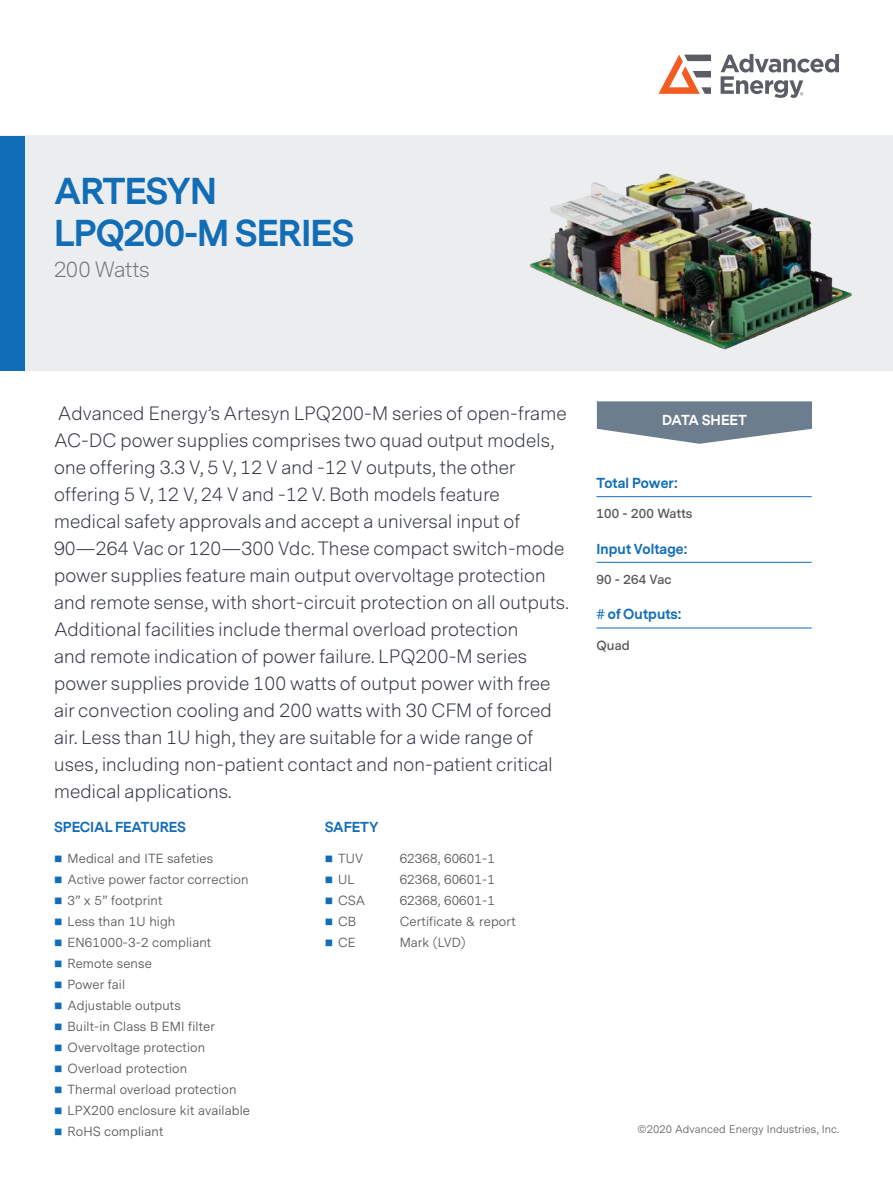
<style>
.page{position:relative;width:893px;height:1188px;background:#fff}
.page>*{position:absolute;margin:0;border:0;box-sizing:border-box;transform-origin:0 0}
.t1{font:700 34.95px/41.8px "Messina Sans";letter-spacing:-.025em;color:#126db7}
.t2{font:300 20.55px "Messina Sans";letter-spacing:-.015em;color:#75767f}
.t3{font:300 18px/27px "Messina Sans";letter-spacing:.01em;color:#323640}
.t4{font:700 13.5px "Messina Sans";color:#126db7}
.t5{font:700 13.5px "Messina Sans";color:#fff}
.t6{font:13.2px "Messina Sans";letter-spacing:.01em;color:#57585a}
.t7{font:600 13.2px "Messina Sans";letter-spacing:.01em;color:#57585a}
.t8{font:11.1px "Messina Sans";letter-spacing:.01em;color:#636366}
.s1{color:#126db7}
</style>
<div class="page">
<div style="left:0;top:136px;width:893px;height:235px;background:#ebedef"></div>
<div style="left:0;top:136px;width:24px;height:235px;background:#126db7"></div>
<svg style="left:597px;top:401px;width:215px;height:43px"></svg>
<hr style="left:596px;top:496px;width:216px;height:1px;background:#126db7">
<hr style="left:596px;top:562px;width:216px;height:1px;background:#126db7">
<hr style="left:596px;top:628px;width:216px;height:1px;background:#126db7">
<svg style="left:658px;top:55px;width:53px;height:39px"></svg>
<svg style="left:721px;top:54px;width:118px;height:44px"></svg>
<img style="left:529px;top:173px;width:323px;height:177px">
<h1 class="t1" style="left:54px;top:171px;width:302px">ARTESYN<br>LPQ200-M SERIES</h1>
<p class="t2" style="left:54px;top:256px;width:97px">200 Watts</p>
<p class="t3" style="left:54px;top:400px;width:516px">Advanced Energy’s Artesyn LPQ200-M series of open-frame AC-DC power supplies comprises two quad output models, one offering 3.3 V, 5 V, 12 V and -12 V outputs, the other offering 5 V, 12 V, 24 V and -12 V. Both models feature medical safety approvals and accept a universal input of 90—264 Vac or 120—300 Vdc. These compact switch-mode power supplies feature main output overvoltage protection and remote sense, with short-circuit protection on all outputs.<br>Additional facilities include thermal overload protection<br>and remote indication of power failure. LPQ200-M series power supplies provide 100 watts of output power with free air convection cooling and 200 watts with 30 CFM of forced air. Less than 1U high, they are suitable for a wide range of uses, including non-patient contact and non-patient critical medical applications.</p>
<p class="t4" style="left:54px;top:817px;width:134px">SPECIAL FEATURES</p>
<p class="t6" style="left:54px;top:850px;width:161px"><span class="s1">■</span> Medical and ITE safeties</p>
<p class="t6" style="left:54px;top:871px;width:196px"><span class="s1">■</span> Active power factor correction</p>
<p class="t6" style="left:54px;top:892px;width:110px"><span class="s1">■</span> 3” x 5” footprint</p>
<p class="t6" style="left:54px;top:913px;width:123px"><span class="s1">■</span> Less than 1U high</p>
<p class="t6" style="left:54px;top:934px;width:159px"><span class="s1">■</span> EN61000-3-2 compliant</p>
<p class="t6" style="left:54px;top:955px;width:99px"><span class="s1">■</span> Remote sense</p>
<p class="t6" style="left:54px;top:976px;width:73px"><span class="s1">■</span> Power fail</p>
<p class="t6" style="left:54px;top:997px;width:128px"><span class="s1">■</span> Adjustable outputs</p>
<p class="t6" style="left:54px;top:1018px;width:162px"><span class="s1">■</span> Built-in Class B EMI filter</p>
<p class="t6" style="left:54px;top:1039px;width:153px"><span class="s1">■</span> Overvoltage protection</p>
<p class="t6" style="left:54px;top:1060px;width:135px"><span class="s1">■</span> Overload protection</p>
<p class="t6" style="left:54px;top:1081px;width:184px"><span class="s1">■</span> Thermal overload protection</p>
<p class="t6" style="left:54px;top:1102px;width:197px"><span class="s1">■</span> LPX200 enclosure kit available</p>
<p class="t6" style="left:54px;top:1123px;width:111px"><span class="s1">■</span> RoHS compliant</p>
<p class="t4" style="left:325px;top:817px;width:55px">SAFETY</p>
<p class="t6" style="left:325px;top:850px;width:40px"><span class="s1">■</span> TUV</p>
<p class="t6" style="left:400px;top:850px;width:97px">62368, 60601-1</p>
<p class="t6" style="left:325px;top:871px;width:31px"><span class="s1">■</span> UL</p>
<p class="t6" style="left:400px;top:871px;width:97px">62368, 60601-1</p>
<p class="t6" style="left:325px;top:892px;width:42px"><span class="s1">■</span> CSA</p>
<p class="t6" style="left:400px;top:892px;width:97px">62368, 60601-1</p>
<p class="t6" style="left:325px;top:913px;width:33px"><span class="s1">■</span> CB</p>
<p class="t6" style="left:400px;top:913px;width:118px">Certificate &amp; report</p>
<p class="t6" style="left:325px;top:934px;width:33px"><span class="s1">■</span> CE</p>
<p class="t6" style="left:400px;top:934px;width:67px">Mark (LVD)</p>
<p class="t5" style="left:662px;top:410px;width:86px">DATA SHEET</p>
<p class="t4" style="left:596px;top:473px;width:83px">Total Power:</p>
<p class="t7" style="left:596px;top:506px;width:98px">100 - 200 Watts</p>
<p class="t4" style="left:596px;top:539px;width:92px">Input Voltage:</p>
<p class="t7" style="left:596px;top:572px;width:77px">90 - 264 Vac</p>
<p class="t4" style="left:596px;top:605px;width:86px"># of Outputs:</p>
<p class="t7" style="left:596px;top:637px;width:35px">Quad</p>
<p class="t8" style="left:637px;top:1122px;width:203px">©2020 Advanced Energy Industries, Inc.</p>
</div>
